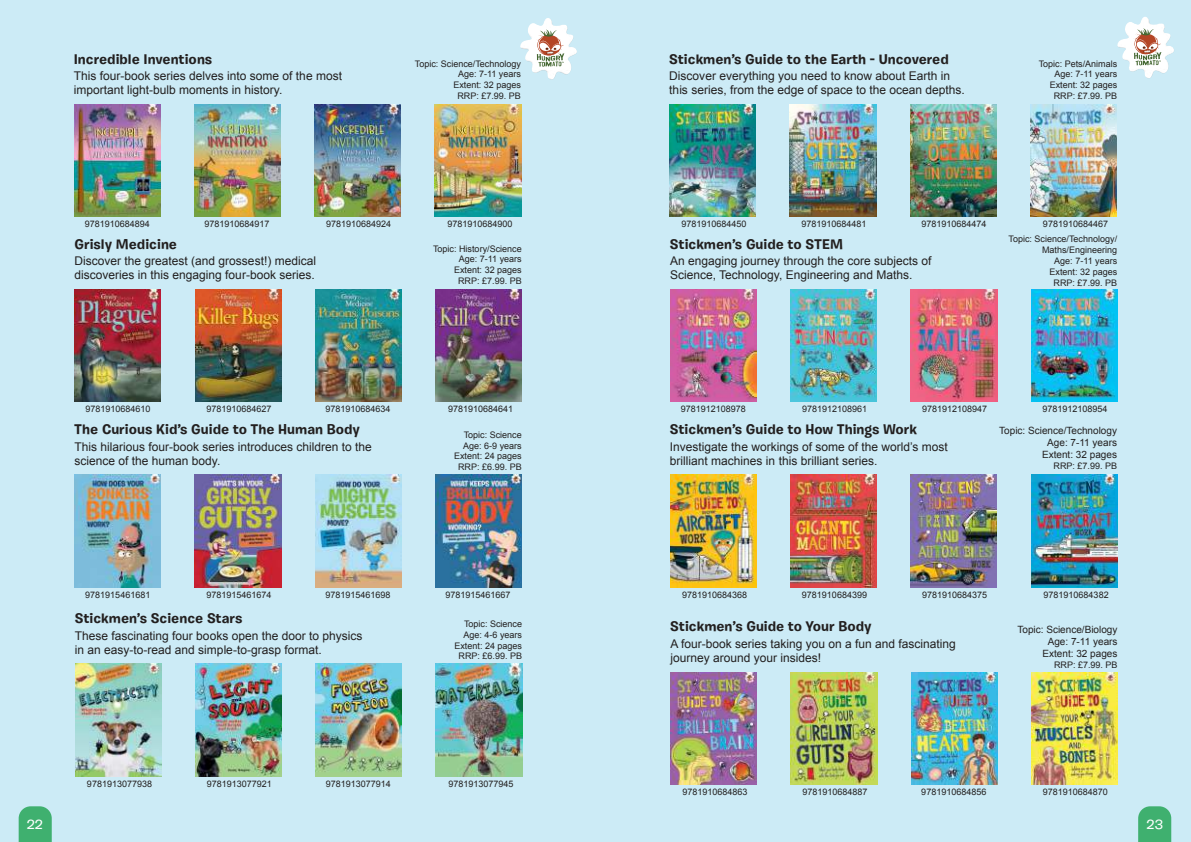
<style>
.page{position:relative;width:1191px;height:842px;background:#ccebf6}
.page>*{position:absolute;margin:0;border:0;box-sizing:border-box;transform-origin:0 0}
.t1{font:700 14px "Burbank Small";color:#221f1f}
.t2{font:500 14px "Burbank Small";color:#fff}
.t3{font:700 14px "Burbank Small";color:#fff}
.t4{font:12px/14.4px "Arial";color:#221f1f}
.t5{font:10px/12px "Arial";color:#221f1f;text-align:right}
.t6{font:9px/10.8px "Arial";color:#221f1f;text-align:right}
</style>
<div class="page">
<img style="left:74px;top:104px;width:86px;height:112px">
<img style="left:75px;top:475px;width:86px;height:112px">
<img style="left:75px;top:289px;width:86px;height:112px">
<img style="left:670px;top:672px;width:86px;height:112px">
<img style="left:194px;top:104px;width:86px;height:112px">
<img style="left:195px;top:475px;width:86px;height:112px">
<img style="left:195px;top:289px;width:86px;height:112px">
<img style="left:791px;top:672px;width:86px;height:112px">
<img style="left:315px;top:104px;width:86px;height:112px">
<img style="left:315px;top:475px;width:86px;height:112px">
<img style="left:315px;top:289px;width:86px;height:112px">
<img style="left:911px;top:672px;width:86px;height:112px">
<img style="left:435px;top:104px;width:86px;height:112px">
<img style="left:435px;top:475px;width:87px;height:112px">
<img style="left:435px;top:289px;width:87px;height:112px">
<img style="left:1031px;top:672px;width:86px;height:112px">
<img style="left:669px;top:104px;width:86px;height:112px">
<img style="left:670px;top:475px;width:86px;height:112px">
<img style="left:670px;top:289px;width:86px;height:112px">
<img style="left:790px;top:104px;width:86px;height:112px">
<img style="left:790px;top:475px;width:86px;height:112px">
<img style="left:790px;top:289px;width:86px;height:112px">
<img style="left:910px;top:104px;width:86px;height:112px">
<img style="left:910px;top:475px;width:87px;height:112px">
<img style="left:910px;top:289px;width:87px;height:112px">
<img style="left:1030px;top:104px;width:86px;height:112px">
<img style="left:1031px;top:475px;width:86px;height:112px">
<img style="left:1031px;top:289px;width:86px;height:112px">
<img style="left:75px;top:664px;width:86px;height:112px">
<img style="left:195px;top:664px;width:86px;height:112px">
<img style="left:316px;top:664px;width:86px;height:112px">
<img style="left:436px;top:664px;width:86px;height:112px">
<svg style="left:19px;top:806px;width:33px;height:36px"></svg>
<svg style="left:1138px;top:806px;width:33px;height:36px"></svg>
<svg style="left:520px;top:18px;width:57px;height:62px"></svg>
<svg style="left:1117px;top:17px;width:57px;height:61px"></svg>
<h1 class="t1" style="left:74px;top:54px;width:140px">Incredible Inventions</h1>
<h2 class="t4" style="left:74px;top:70px;width:270px">This four-book series delves into some of the most important light-bulb moments in history.</h2>
<p class="t6" style="left:415px;top:59px;width:108px">Topic: Science/Technology<br>Age: 7-11 years<br>Extent: 32 pages<br>RRP: £7.99. PB</p>
<h1 class="t1" style="left:669px;top:54px;width:281px">Stickmen’s Guide to the Earth - Uncovered</h1>
<h2 class="t4" style="left:669px;top:70px;width:297px">Discover everything you need to know about Earth in this series, from the edge of space to the ocean depths.</h2>
<p class="t6" style="left:1038px;top:59px;width:80px">Topic: Pets/Animals<br>Age: 7-11 years<br>Extent: 32 pages<br>RRP: £7.99. PB</p>
<p class="t6" style="left:85px;top:219px;width:67px">9781910684894</p>
<p class="t6" style="left:205px;top:219px;width:67px">9781910684917</p>
<p class="t6" style="left:326px;top:219px;width:67px">9781910684924</p>
<p class="t6" style="left:447px;top:219px;width:67px">9781910684900</p>
<p class="t6" style="left:681px;top:219px;width:67px">9781910684450</p>
<p class="t6" style="left:801px;top:219px;width:67px">9781910684481</p>
<p class="t6" style="left:921px;top:219px;width:67px">9781910684474</p>
<p class="t6" style="left:1043px;top:219px;width:67px">9781910684467</p>
<h1 class="t1" style="left:74px;top:239px;width:104px">Grisly Medicine</h1>
<h2 class="t4" style="left:75px;top:255px;width:243px">Discover the greatest (and grossest!) medical discoveries in this engaging four-book series.</h2>
<p class="t6" style="left:433px;top:244px;width:90px">Topic: History/Science<br>Age: 7-11 years<br>Extent: 32 pages<br>RRP: £7.99. PB</p>
<h1 class="t1" style="left:670px;top:239px;width:175px">Stickmen’s Guide to STEM</h1>
<h2 class="t4" style="left:670px;top:255px;width:263px">An engaging journey through the core subjects of<br>Science, Technology, Engineering and Maths.</h2>
<p class="t6" style="left:1008px;top:235px;width:110px">Topic: Science/Technology/<br>Maths/Engineering<br>Age: 7-11 years<br>Extent: 32 pages<br>RRP: £7.99. PB</p>
<p class="t6" style="left:85px;top:404px;width:67px">9781910684610</p>
<p class="t6" style="left:206px;top:404px;width:67px">9781910684627</p>
<p class="t6" style="left:325px;top:404px;width:67px">9781910684634</p>
<p class="t6" style="left:448px;top:404px;width:67px">9781910684641</p>
<p class="t6" style="left:681px;top:404px;width:67px">9781912108978</p>
<p class="t6" style="left:802px;top:404px;width:67px">9781912108961</p>
<p class="t6" style="left:922px;top:404px;width:67px">9781912108947</p>
<p class="t6" style="left:1042px;top:404px;width:67px">9781912108954</p>
<h1 class="t1" style="left:74px;top:424px;width:287px">The Curious Kid’s Guide to The Human Body</h1>
<h2 class="t4" style="left:74px;top:440px;width:299px">This hilarious four-book series introduces children to the science of the human body.</h2>
<p class="t6" style="left:454px;top:430px;width:69px">Topic: Science<br>Age: 6-9 years<br>Extent: 24 pages<br>RRP: £6.99. PB</p>
<h1 class="t1" style="left:670px;top:424px;width:249px">Stickmen’s Guide to How Things Work</h1>
<h2 class="t4" style="left:670px;top:440px;width:279px">Investigate the workings of some of the world’s most brilliant machines in this brilliant series.</h2>
<p class="t5" style="left:999px;top:425px;width:119px">Topic: Science/Technology<br>Age: 7-11 years<br>Extent: 32 pages</p>
<p class="t6" style="left:1053px;top:461px;width:65px">RRP: £7.99. PB</p>
<p class="t6" style="left:85px;top:590px;width:67px">9781915461681</p>
<p class="t6" style="left:206px;top:590px;width:67px">9781915461674</p>
<p class="t6" style="left:325px;top:590px;width:67px">9781915461698</p>
<p class="t6" style="left:445px;top:590px;width:67px">9781915461667</p>
<p class="t6" style="left:682px;top:590px;width:67px">9781910684368</p>
<p class="t6" style="left:802px;top:590px;width:67px">9781910684399</p>
<p class="t6" style="left:922px;top:590px;width:67px">9781910684375</p>
<p class="t6" style="left:1043px;top:590px;width:67px">9781910684382</p>
<h1 class="t1" style="left:75px;top:612px;width:169px">Stickmen’s Science Stars</h1>
<h2 class="t4" style="left:75px;top:629px;width:289px">These fascinating four books open the door to physics in an easy-to-read and simple-to-grasp format.</h2>
<p class="t6" style="left:454px;top:619px;width:69px">Topic: Science<br>Age: 4-6 years<br>Extent: 24 pages<br>RRP: £6.99. PB</p>
<h1 class="t1" style="left:670px;top:621px;width:203px">Stickmen’s Guide to Your Body</h1>
<h2 class="t4" style="left:670px;top:638px;width:287px">A four-book series taking you on a fun and fascinating journey around your insides!</h2>
<p class="t5" style="left:1017px;top:624px;width:102px">Topic: Science/Biology<br>Age: 7-11 years<br>Extent: 32 pages</p>
<p class="t6" style="left:1054px;top:660px;width:65px">RRP: £7.99. PB</p>
<p class="t6" style="left:87px;top:779px;width:67px">9781913077938</p>
<p class="t6" style="left:207px;top:779px;width:67px">9781913077921</p>
<p class="t6" style="left:326px;top:779px;width:67px">9781913077914</p>
<p class="t6" style="left:448px;top:779px;width:67px">9781913077945</p>
<p class="t6" style="left:682px;top:787px;width:67px">9781910684863</p>
<p class="t6" style="left:802px;top:787px;width:67px">9781910684887</p>
<p class="t6" style="left:921px;top:787px;width:67px">9781910684856</p>
<p class="t6" style="left:1042px;top:787px;width:67px">9781910684870</p>
<h1 class="t2" style="left:27px;top:818px;width:18px">22</h1>
<h1 class="t2" style="left:1146px;top:818px;width:18px">23</h1>
<h1 class="t3" style="left:23px;top:820px;width:15px">21</h1>
</div>
